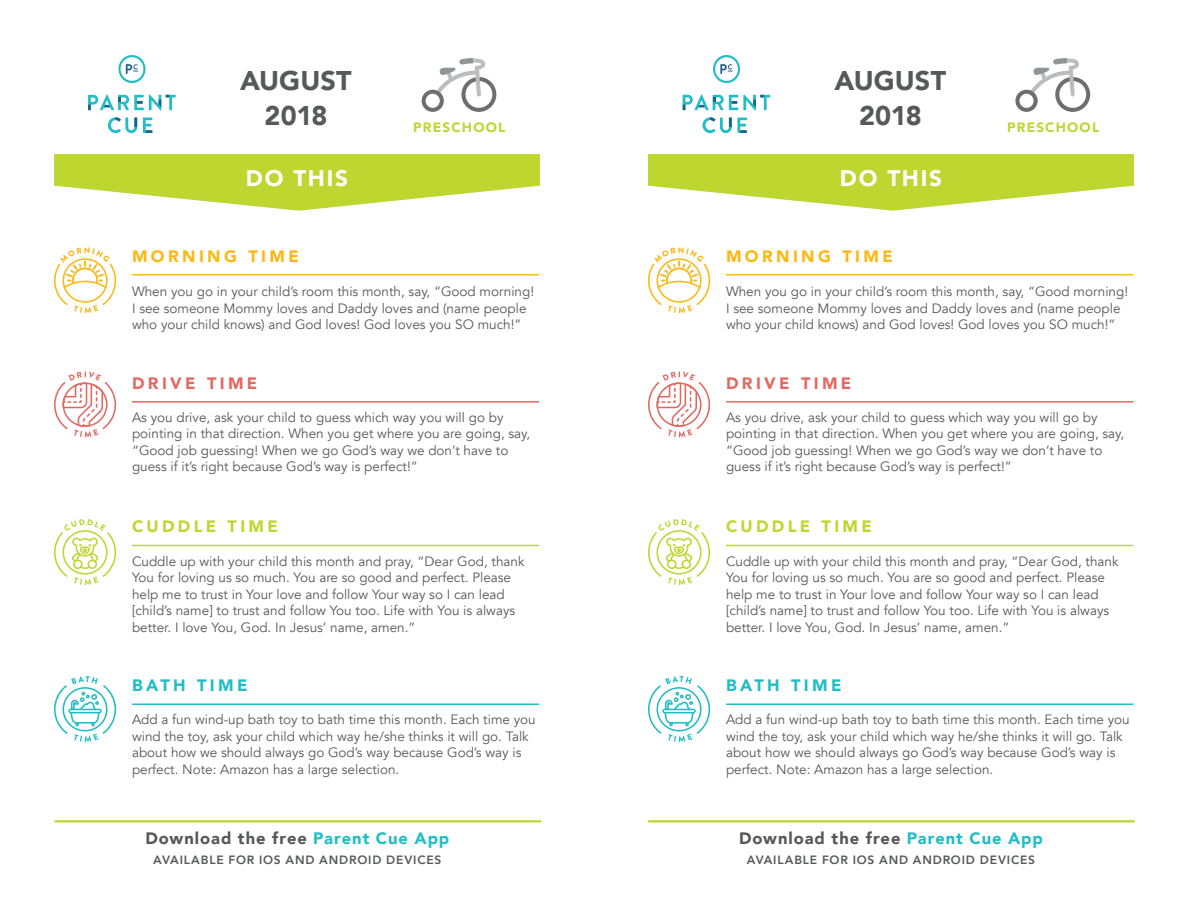
<style>
.page{position:relative;width:1188px;height:918px;background:#fff}
.page>*{position:absolute;margin:0;border:0;box-sizing:border-box;transform-origin:0 0}
.t1{font:900 27px "Avenir";color:#57585a}
.t2{font:900 22.5px "Avenir";letter-spacing:.075em;color:#fff}
.t3{font:900 16.5px "Avenir";letter-spacing:.055em;color:#57585a}
.t4{font:900 16.5px "Avenir";letter-spacing:.205em;color:#fcb814}
.t5{font:900 16.5px "Avenir";letter-spacing:.2em;color:#bfd630}
.t6{font:900 16.5px "Avenir";letter-spacing:.2em;color:#e26962}
.t7{font:900 16.5px "Avenir";letter-spacing:.2em;color:#21bdc4}
.t8{font:13.5px/16.5px "Avenir";color:#57585a}
.t9{font:900 13.5px "Avenir";letter-spacing:.09em;color:#bed630}
.t10{font:800 12px "Avenir";letter-spacing:.07em;color:#57585a}
.s1{color:#20bec5}
</style>
<div class="page">
<svg style="left:54px;top:154px;width:486px;height:57px"></svg>
<svg style="left:648px;top:154px;width:486px;height:57px"></svg>
<hr style="left:55px;top:820px;width:486px;height:2px;background:#bed630">
<hr style="left:648px;top:820px;width:487px;height:2px;background:#bed630">
<svg style="left:1015px;top:58px;width:75px;height:54px"></svg>
<svg style="left:422px;top:58px;width:74px;height:54px"></svg>
<svg style="left:738px;top:118px;width:9px;height:15px"></svg>
<svg style="left:683px;top:95px;width:87px;height:15px"></svg>
<svg style="left:702px;top:117px;width:30px;height:16px"></svg>
<svg style="left:713px;top:55px;width:27px;height:28px"></svg>
<svg style="left:143px;top:118px;width:9px;height:15px"></svg>
<svg style="left:88px;top:95px;width:88px;height:15px"></svg>
<svg style="left:108px;top:117px;width:29px;height:16px"></svg>
<svg style="left:118px;top:55px;width:28px;height:28px"></svg>
<svg style="left:54px;top:519px;width:62px;height:66px"></svg>
<svg style="left:648px;top:519px;width:62px;height:66px"></svg>
<svg style="left:54px;top:676px;width:62px;height:66px"></svg>
<svg style="left:648px;top:676px;width:62px;height:66px"></svg>
<hr style="left:132px;top:401px;width:407px;height:2px;background:#e26962">
<hr style="left:726px;top:401px;width:407px;height:2px;background:#e26962">
<hr style="left:132px;top:545px;width:407px;height:1px;background:#bfd630">
<hr style="left:726px;top:545px;width:407px;height:1px;background:#bfd630">
<hr style="left:132px;top:704px;width:407px;height:1px;background:#21bdc4">
<hr style="left:726px;top:704px;width:407px;height:1px;background:#21bdc4">
<hr style="left:132px;top:274px;width:407px;height:1px;background:#fcb814">
<hr style="left:726px;top:274px;width:407px;height:1px;background:#fcb814">
<svg style="left:54px;top:247px;width:62px;height:66px"></svg>
<svg style="left:648px;top:247px;width:62px;height:66px"></svg>
<svg style="left:54px;top:371px;width:62px;height:66px"></svg>
<svg style="left:648px;top:371px;width:62px;height:66px"></svg>
<p class="t1" style="left:240px;top:58px;width:113px">AUGUST</p>
<p class="t1" style="left:265px;top:92px;width:64px">2018</p>
<p class="t1" style="left:835px;top:58px;width:113px">AUGUST</p>
<p class="t1" style="left:859px;top:92px;width:64px">2018</p>
<p class="t9" style="left:413px;top:115px;width:94px">PRESCHOOL</p>
<p class="t9" style="left:1007px;top:115px;width:94px">PRESCHOOL</p>
<p class="t2" style="left:246px;top:158px;width:104px">DO THIS</p>
<p class="t2" style="left:840px;top:158px;width:104px">DO THIS</p>
<p class="t4" style="left:132px;top:242px;width:168px">MORNING TIME</p>
<p class="t4" style="left:726px;top:242px;width:168px">MORNING TIME</p>
<p class="t8" style="left:132px;top:284px;width:404px">When you go in your child’s room this month, say, “Good morning!<br>I see someone Mommy loves and Daddy loves and (name people who your child knows) and God loves! God loves you SO much!”</p>
<p class="t8" style="left:726px;top:284px;width:404px">When you go in your child’s room this month, say, “Good morning!<br>I see someone Mommy loves and Daddy loves and (name people who your child knows) and God loves! God loves you SO much!”</p>
<p class="t6" style="left:132px;top:369px;width:127px">DRIVE TIME</p>
<p class="t6" style="left:726px;top:369px;width:127px">DRIVE TIME</p>
<p class="t8" style="left:132px;top:409px;width:400px">As you drive, ask your child to guess which way you will go by pointing in that direction. When you get where you are going, say, “Good job guessing! When we go God’s way we don’t have to guess if it’s right because God’s way is perfect!”</p>
<p class="t8" style="left:726px;top:409px;width:400px">As you drive, ask your child to guess which way you will go by pointing in that direction. When you get where you are going, say, “Good job guessing! When we go God’s way we don’t have to guess if it’s right because God’s way is perfect!”</p>
<p class="t5" style="left:132px;top:513px;width:147px">CUDDLE TIME</p>
<p class="t5" style="left:726px;top:513px;width:147px">CUDDLE TIME</p>
<p class="t8" style="left:132px;top:553px;width:394px">Cuddle up with your child this month and pray, “Dear God, thank You for loving us so much. You are so good and perfect. Please help me to trust in Your love and follow Your way so I can lead [child’s name] to trust and follow You too. Life with You is always better. I love You, God. In Jesus’ name, amen.”</p>
<p class="t8" style="left:726px;top:553px;width:394px">Cuddle up with your child this month and pray, “Dear God, thank You for loving us so much. You are so good and perfect. Please help me to trust in Your love and follow Your way so I can lead [child’s name] to trust and follow You too. Life with You is always better. I love You, God. In Jesus’ name, amen.”</p>
<p class="t7" style="left:132px;top:671px;width:117px">BATH TIME</p>
<p class="t7" style="left:726px;top:671px;width:117px">BATH TIME</p>
<p class="t8" style="left:132px;top:712px;width:405px">Add a fun wind-up bath toy to bath time this month. Each time you wind the toy, ask your child which way he/she thinks it will go. Talk about how we should always go God’s way because God’s way is perfect. Note: Amazon has a large selection.</p>
<p class="t8" style="left:726px;top:712px;width:405px">Add a fun wind-up bath toy to bath time this month. Each time you wind the toy, ask your child which way he/she thinks it will go. Talk about how we should always go God’s way because God’s way is perfect. Note: Amazon has a large selection.</p>
<p class="t3" style="left:145px;top:824px;width:305px">Download the free <span class="s1">Parent Cue App</span></p>
<p class="t10" style="left:153px;top:850px;width:290px">AVAILABLE FOR IOS AND ANDROID DEVICES</p>
<p class="t3" style="left:739px;top:824px;width:305px">Download the free <span class="s1">Parent Cue App</span></p>
<p class="t10" style="left:747px;top:850px;width:290px">AVAILABLE FOR IOS AND ANDROID DEVICES</p>
</div>
